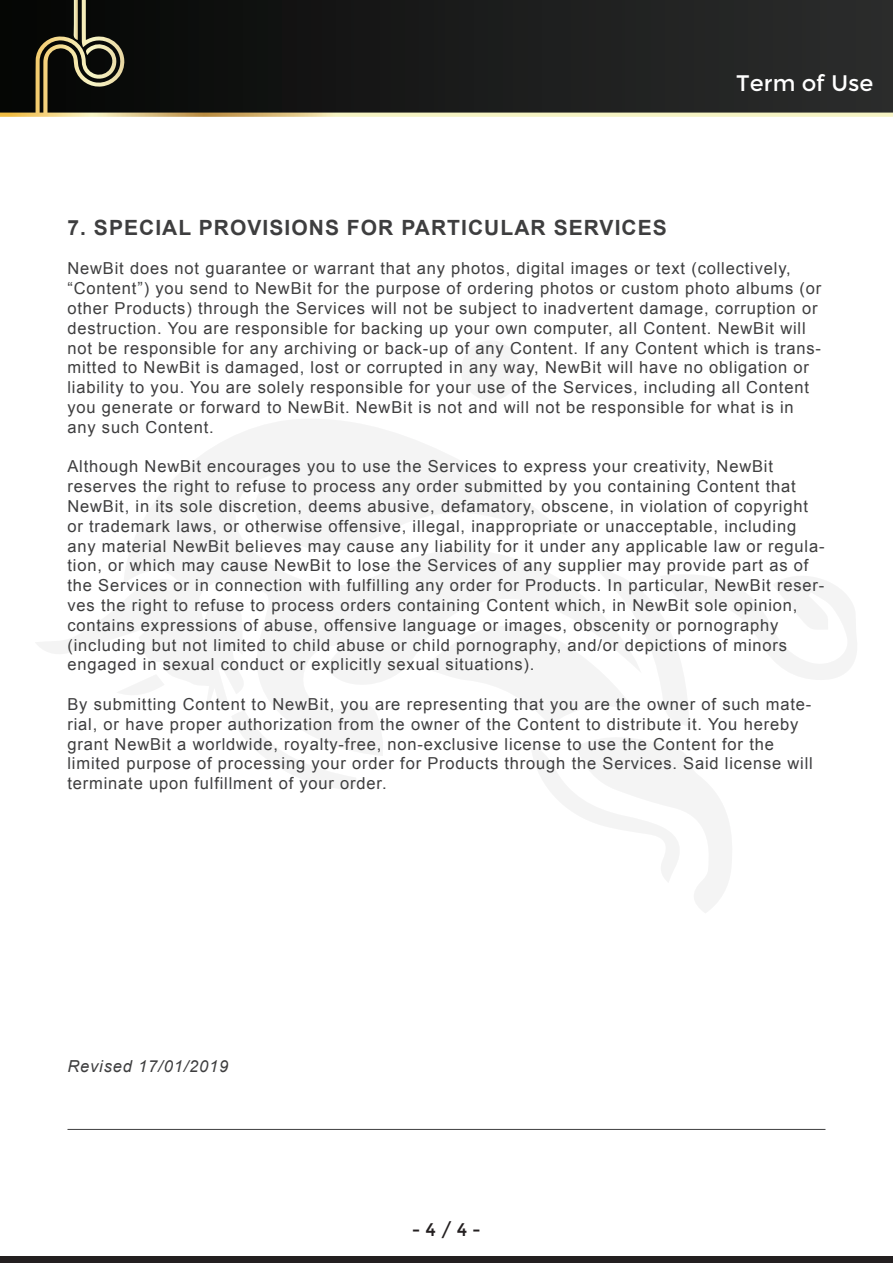
<style>
.page{position:relative;width:893px;height:1263px;background:#fff}
.page>*{position:absolute;margin:0;border:0;box-sizing:border-box;transform-origin:0 0}
.t1{font:22.5px "Montserrat";color:#fff}
.t2{font:700 21px "Arial";letter-spacing:.05em;color:#3e3e3f}
.t3{font:18.3px "Montserrat";color:#231f20}
.t4{font:16.5px/19.8px "Arial";letter-spacing:.05em;color:#3e3e3f}
.t5{font:italic 16.5px "Arial";letter-spacing:.05em;color:#3e3e3f}
</style>
<div class="page">
<svg style="left:461px;top:341px;width:59px;height:59px"></svg>
<svg style="left:533px;top:575px;width:324px;height:338px"></svg>
<svg style="left:264px;top:756px;width:92px;height:33px"></svg>
<svg style="left:37px;top:419px;width:605px;height:337px"></svg>
<hr style="left:67px;top:1129px;width:758px;height:1px;background:#3e3e3f">
<div style="left:0;top:1256px;width:893px;height:7px;background:#231f20"></div>
<svg style="left:0;top:0;width:893px;height:117px;background:#242521"></svg>
<h1 class="t1" style="left:736px;top:70px;width:139px">Term of Use</h1>
<p class="t2" style="left:67px;top:213px;width:601px">7. SPECIAL PROVISIONS FOR PARTICULAR SERVICES</p>
<p class="t4" style="left:67px;top:259px;width:755px">NewBit does not guarantee or warrant that any photos, digital images or text (collectively, “Content”) you send to NewBit for the purpose of ordering photos or custom photo albums (or other Products) through the Services will not be subject to inadvertent damage, corruption or destruction. You are responsible for backing up your own computer, all Content. NewBit will not be responsible for any archiving or back-up of any Content. If any Content which is trans&shy;mitted to NewBit is damaged, lost or corrupted in any way, NewBit will have no obligation or liability to you. You are solely responsible for your use of the Services, including all Content you generate or forward to NewBit. NewBit is not and will not be responsible for what is in any such Content.</p>
<p class="t4" style="left:67px;top:457px;width:759px">Although NewBit encourages you to use the Services to express your creativity, NewBit reserves the right to refuse to process any order submitted by you containing Content that NewBit, in its sole discretion, deems abusive, defamatory, obscene, in violation of copyright or trademark laws, or otherwise offensive, illegal, inappropriate or unacceptable, including any material NewBit believes may cause any liability for it under any applicable law or regula&shy;tion, or which may cause NewBit to lose the Services of any supplier may provide part as of the Services or in connection with fulfilling any order for Products. In particular, NewBit reser&shy;ves the right to refuse to process orders containing Content which, in NewBit sole opinion, contains expressions of abuse, offensive language or images, obscenity or pornography (including but not limited to child abuse or child pornography, and/or depictions of minors engaged in sexual conduct or explicitly sexual situations).</p>
<p class="t4" style="left:67px;top:694px;width:747px">By submitting Content to NewBit, you are representing that you are the owner of such mate&shy;rial, or have proper authorization from the owner of the Content to distribute it. You hereby grant NewBit a worldwide, royalty-free, non-exclusive license to use the Content for the limited purpose of processing your order for Products through the Services. Said license will terminate upon fulfillment of your order.</p>
<p class="t5" style="left:67px;top:1055px;width:162px">Revised 17/01/2019</p>
<p class="t3" style="left:412px;top:1219px;width:71px">- 4 / 4 -</p>
</div>
